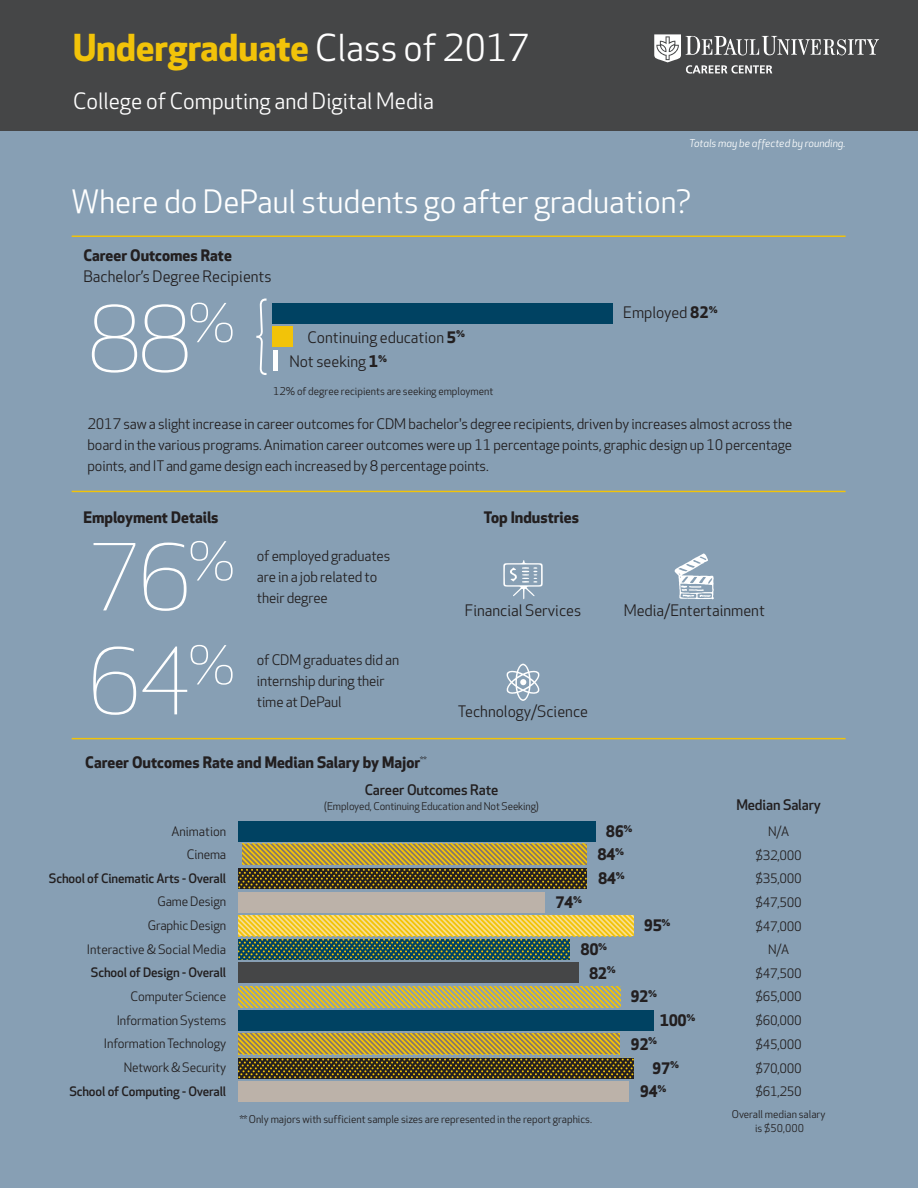
<style>
.page{position:relative;width:918px;height:1188px;background:#879fb4}
.page>*{position:absolute;margin:0;border:0;box-sizing:border-box;transform-origin:0 0}
.t1{font:300 90px/103.9px "Apex New";color:#fff}
.t2{font:700 36.3px "Apex New";color:#f2c309}
.t3{font:31.5px "Apex New";color:#fff}
.t4{font:22.05px "Apex New";color:#fff}
.t5{font:700 15.45px/23.7px "Apex New";color:#231f20;text-align:center}
.t6{font:15.45px/24.3px "Apex New";color:#231f20}
.t7{font:14.25px/21px "Apex New";letter-spacing:-.01em;color:#231f20}
.t8{font:500 14.25px "Apex New";letter-spacing:-.01em;color:#231f20}
.t9{font:12.75px/23.5px "Apex New";letter-spacing:-.01em;color:#231f20;text-align:right}
.t10{font:500 12.75px "Apex New";letter-spacing:-.01em;color:#231f20}
.t11{font:12.75px/23.5px "Apex New";letter-spacing:-.03em;color:#231f20;text-align:center}
.t12{font:10.5px/13.5px "Apex New";color:#231f20;text-align:center}
.t13{font:italic 10.5px "Apex New";color:#fff}
.s1{font-weight:400;color:#fff}
.s2{font-weight:700}
</style>
<div class="page">
<div style="left:0;top:0;width:918px;height:131px;background:#454647"></div>
<svg style="left:654px;top:34px;width:225px;height:40px"></svg>
<hr style="left:72px;top:236px;width:774px;height:1px;background:#f2c309">
<hr style="left:72px;top:491px;width:774px;height:1px;background:#f2c309">
<div style="left:273px;top:350px;width:5px;height:21px;background:#fff"></div>
<hr style="left:72px;top:738px;width:774px;height:1px;background:#f2c309">
<div style="left:238px;top:821px;width:357px;height:21px;background:#004262"></div>
<div style="left:238px;top:1010px;width:416px;height:21px;background:#004262"></div>
<svg style="left:238px;top:986px;width:382px;height:21px"></svg>
<div style="left:238px;top:892px;width:307px;height:21px;background:#bcb2a9"></div>
<div style="left:238px;top:1081px;width:391px;height:21px;background:#bcb2a9"></div>
<svg style="left:238px;top:915px;width:395px;height:45px;background:#999c59"></svg>
<svg style="left:238px;top:844px;width:349px;height:45px;background:#837133"></svg>
<svg style="left:238px;top:1033px;width:396px;height:46px;background:#847334"></svg>
<div style="left:238px;top:963px;width:340px;height:20px;background:#454647"></div>
<div style="left:273px;top:303px;width:340px;height:21px;background:#004262"></div>
<div style="left:273px;top:326px;width:20px;height:21px;background:#f2c309"></div>
<svg style="left:675px;top:553px;width:39px;height:46px"></svg>
<svg style="left:506px;top:664px;width:34px;height:37px"></svg>
<svg style="left:503px;top:560px;width:40px;height:39px"></svg>
<h2 class="t2" style="left:73px;top:26px;width:458px">Undergraduate <span class="s1">Class of 2017</span></h2>
<h3 class="t4" style="left:73px;top:89px;width:362px">College of Computing and Digital Media</h3>
<p class="t13" style="left:689px;top:138px;width:158px">Totals may be affected by rounding.</p>
<h3 class="t3" style="left:72px;top:184px;width:621px">Where do DePaul students go after graduation?</h3>
<p class="t5" style="left:83px;top:244px;width:150px">Career Outcomes Rate</p>
<p class="t6" style="left:83px;top:265px;width:190px">Bachelor’s Degree Recipients</p>
<h1 class="t1" style="left:88px;top:291px;width:149px">88<sup>%</sup></h1>
<p class="t6" style="left:289px;top:325px;width:177px;text-indent:18px">Continuing education <span class="s2">5</span><sup>%<br></sup>Not seeking <span class="s2">1</span><sup>%</sup></p>
<p class="t12" style="left:273px;top:385px;width:222px">12% of degree recipients are seeking employment</p>
<p class="t6" style="left:623px;top:301px;width:96px">Employed <span class="s2">82</span><sup>%</sup></p>
<p class="t7" style="left:88px;top:414px;width:706px;text-align:justify">2017 saw a slight increase in career outcomes for CDM bachelor's degree recipients, driven by increases almost across the board in the various programs. Animation career outcomes were up 11 percentage points, graphic design up 10 percentage points, and IT and game design each increased by 8 percentage points.</p>
<p class="t5" style="left:83px;top:506px;width:137px">Employment Details</p>
<p class="t5" style="left:484px;top:506px;width:97px">Top Industries</p>
<h1 class="t1" style="left:88px;top:529px;width:149px">76<sup>%<br></sup>64<sup>%</sup></h1>
<p class="t7" style="left:257px;top:546px;width:135px">of employed graduates are in a job related to their degree</p>
<p class="t7" style="left:257px;top:650px;width:144px">of CDM graduates did an internship during their time at DePaul</p>
<p class="t5" style="left:85px;top:751px;width:343px">Career Outcomes Rate and Median Salary by Major<sup>**</sup></p>
<p class="t6" style="left:465px;top:599px;width:118px">Financial Services</p>
<p class="t6" style="left:458px;top:700px;width:132px">Technology/Science</p>
<p class="t8" style="left:365px;top:782px;width:135px">Career Outcomes Rate</p>
<p class="t12" style="left:324px;top:800px;width:216px">(Employed, Continuing Education and Not Seeking)</p>
<p class="t6" style="left:624px;top:599px;width:143px">Media/Entertainment</p>
<p class="t8" style="left:736px;top:797px;width:86px">Median Salary</p>
<p class="t9" style="left:171px;top:820px;width:56px">Animation<br>Cinema</p>
<p class="t10" style="left:49px;top:871px;width:179px">School of Cinematic Arts - Overall</p>
<p class="t9" style="left:148px;top:890px;width:80px">Game Design<br>Graphic Design</p>
<p class="t10" style="left:91px;top:966px;width:137px">School of Design - Overall</p>
<p class="t9" style="left:104px;top:985px;width:124px">Computer Science<br>Information Systems<br>Information Technology</p>
<p class="t10" style="left:69px;top:1084px;width:158px">School of Computing - Overall</p>
<p class="t9" style="left:87px;top:938px;width:141px">Interactive &amp; Social Media</p>
<p class="t9" style="left:124px;top:1056px;width:104px">Network &amp; Security</p>
<p class="t5" style="left:555px;top:891px;width:28px">74<sup>%</sup></p>
<p class="t5" style="left:597px;top:820px;width:37px">86<sup>%<br></sup>84<sup>%<br></sup>84<sup>%</sup></p>
<p class="t5" style="left:581px;top:938px;width:37px">80<sup>%<br></sup>82<sup>%</sup></p>
<p class="t5" style="left:644px;top:914px;width:28px">95<sup>%</sup></p>
<p class="t5" style="left:630px;top:985px;width:28px">92<sup>%</sup></p>
<p class="t12" style="left:240px;top:1113px;width:354px">** Only majors with sufficient sample sizes are represented in the report graphics.</p>
<p class="t5" style="left:660px;top:1009px;width:37px">100<sup>%</sup></p>
<p class="t5" style="left:652px;top:1057px;width:28px">97<sup>%</sup></p>
<p class="t5" style="left:631px;top:1032px;width:28px">92<sup>%</sup></p>
<p class="t5" style="left:640px;top:1080px;width:28px">94<sup>%</sup></p>
<p class="t11" style="left:756px;top:820px;width:48px">N/A $32,000 $35,000 $47,500</p>
<p class="t11" style="left:756px;top:938px;width:48px">N/A $47,500 $65,000 $60,000</p>
<p class="t9" style="left:756px;top:1057px;width:48px">$70,000</p>
<p class="t9" style="left:756px;top:915px;width:48px">$47,000</p>
<p class="t9" style="left:756px;top:1033px;width:48px">$45,000</p>
<p class="t9" style="left:756px;top:1080px;width:48px">$61,250</p>
<p class="t12" style="left:732px;top:1108px;width:95px">Overall median salary is $50,000</p>
</div>
